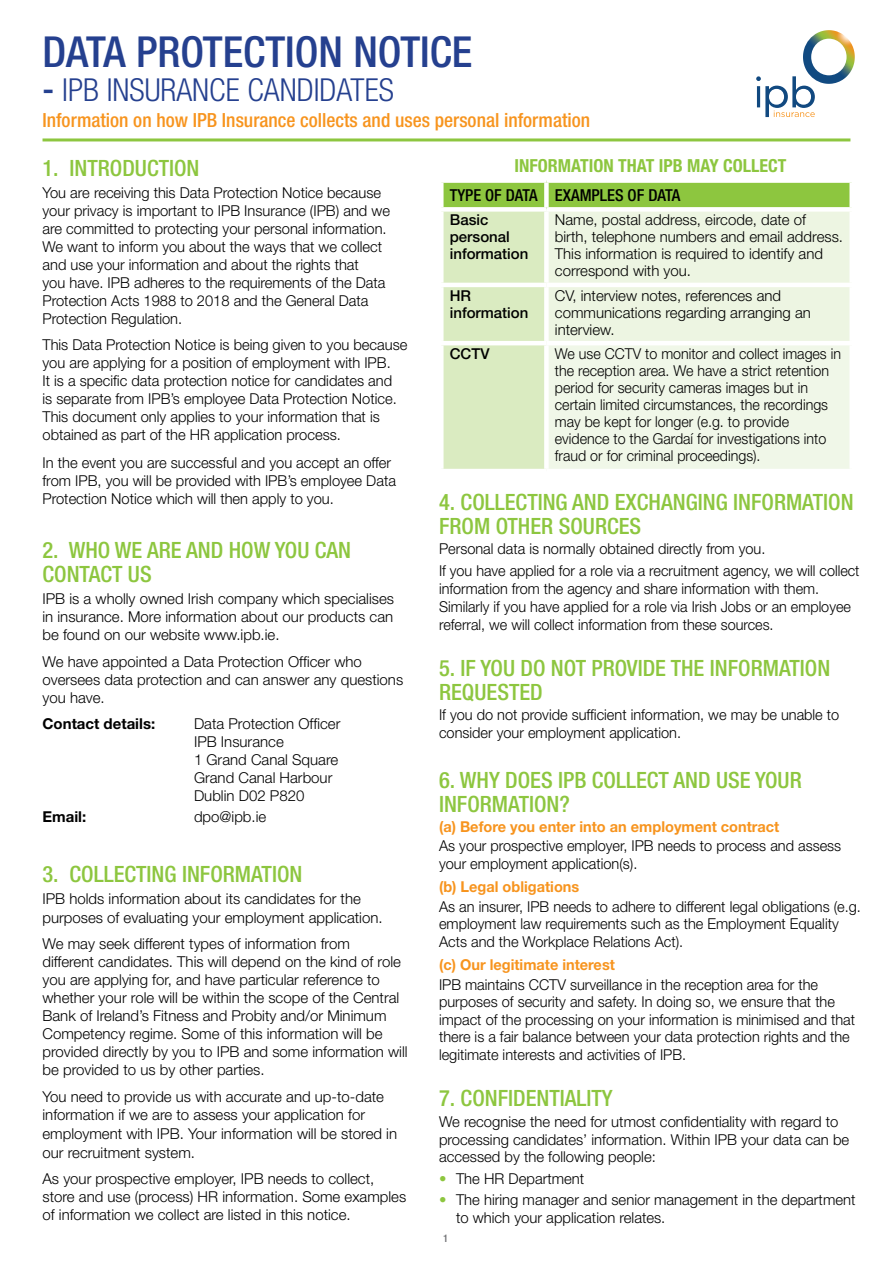
<style>
.page{position:relative;width:893px;height:1263px;background:#fff}
.page>*{position:absolute;margin:0;border:0;box-sizing:border-box;transform-origin:0 0}
.t1{font:500 condensed 42.75px "Helvetica Neue LT Pro";color:#25408f}
.t2{font:300 condensed 31.65px "Helvetica Neue LT Pro";color:#25408f}
.t3{font:500 condensed 22.5px/24px "Helvetica Neue LT Pro";color:#8dc63f}
.t4{font:500 condensed 19.5px "Helvetica Neue LT Pro";color:#f7941e}
.t5{font:700 condensed 18px "Helvetica Neue LT Pro";color:#8dc63f}
.t6{font:500 condensed 16.5px "Helvetica Neue LT Pro";color:#000}
.t7{font:300 15px/18px "Helvetica Neue";color:#000}
.t8{font:300 15px/17px "Helvetica Neue";color:#000;scale:.95 1}
.t9{font:300 15px/18px "Helvetica Neue";color:#000;scale:.96 1}
.t10{font:700 15px "Helvetica Neue";color:#f7941e}
.t11{font:500 15px/17px "Helvetica Neue";color:#000}
.t12{font:700 15px "Helvetica Neue";color:#000}
.t13{font:500 condensed 10.5px "Helvetica Neue LT Pro";color:#6d6e71}
.s1{font-weight:500;font-size:33.3px}
.s2{color:#8dc63f}
</style>
<div class="page">
<svg style="left:444px;top:183px;width:405px;height:286px"></svg>
<div style="left:546px;top:343px;width:306px;height:128px;background:#f0f7e8"></div>
<hr style="left:439px;top:341px;width:107px;height:4px;background:#fff">
<hr style="left:546px;top:341px;width:308px;height:4px;background:#fff">
<div style="left:544px;top:345px;width:5px;height:124px;background:#fff"></div>
<div style="left:849px;top:345px;width:5px;height:124px;background:#fff"></div>
<hr style="left:546px;top:469px;width:308px;height:4px;background:#fff">
<div style="left:544px;top:183px;width:5px;height:24px;background:#fff"></div>
<div style="left:439px;top:207px;width:107px;height:5px;background:#fff"></div>
<div style="left:546px;top:207px;width:308px;height:5px;background:#fff"></div>
<div style="left:544px;top:212px;width:5px;height:71px;background:#fff"></div>
<hr style="left:439px;top:283px;width:107px;height:4px;background:#fff">
<hr style="left:546px;top:283px;width:308px;height:4px;background:#fff">
<div style="left:544px;top:287px;width:5px;height:54px;background:#fff"></div>
<svg style="left:756px;top:76px;width:59px;height:41px"></svg>
<img style="left:804px;top:30px;width:24px;height:21px">
<hr style="left:43px;top:138px;width:807px;height:3px;background:#8dc63f">
<h1 class="t1" style="left:43px;top:26px;width:431px">DATA PROTECTION NOTICE</h1>
<h2 class="t2" style="left:43px;top:72px;width:353px"><span class="s1">-</span> IPB INSURANCE CANDIDATES</h2>
<h3 class="t4" style="left:43px;top:108px;width:549px">Information on how IPB Insurance collects and uses personal information</h3>
<h3 class="t3" style="left:43px;top:155px;width:159px">1. INTRODUCTION</h3>
<p class="t7" style="left:43px;top:183px;width:349px">You are receiving this Data Protection Notice because your privacy is important to IPB Insurance (IPB) and we are committed to protecting your personal information.<br>We want to inform you about the ways that we collect and use your information and about the rights that<br>you have. IPB adheres to the requirements of the Data Protection Acts 1988 to 2018 and the General Data Protection Regulation.</p>
<p class="t7" style="left:43px;top:336px;width:366px">This Data Protection Notice is being given to you because you are applying for a position of employment with IPB.<br>It is a specific data protection notice for candidates and<br>is separate from IPB’s employee Data Protection Notice.<br>This document only applies to your information that is obtained as part of the HR application process.</p>
<p class="t7" style="left:43px;top:453px;width:355px">In the event you are successful and you accept an offer from IPB, you will be provided with IPB’s employee Data<br>Protection Notice which will then apply to you.</p>
<h3 class="t3" style="left:43px;top:538px;width:310px">2. WHO WE ARE AND HOW YOU CAN<br>CONTACT US</h3>
<p class="t7" style="left:43px;top:590px;width:353px;text-align:justify">IPB is a wholly owned Irish company which specialises in insurance. More information about our products can be found on our website www.ipb.ie.</p>
<p class="t7" style="left:43px;top:652px;width:362px">We have appointed a Data Protection Officer who oversees data protection and can answer any questions you have.</p>
<p class="t12" style="left:43px;top:715px;width:114px">Contact details:</p>
<p class="t7" style="left:194px;top:715px;width:148px">Data Protection Officer<br>IPB Insurance<br>1 Grand Canal Square<br>Grand Canal Harbour<br>Dublin D02 P820</p>
<p class="t12" style="left:43px;top:807px;width:45px">Email:</p>
<p class="t7" style="left:194px;top:807px;width:74px">dpo@ipb.ie</p>
<h3 class="t3" style="left:43px;top:861px;width:261px">3. COLLECTING INFORMATION</h3>
<p class="t7" style="left:43px;top:889px;width:342px;line-height:18.8px">IPB holds information about its candidates for the purposes of evaluating your employment application.</p>
<p class="t7" style="left:43px;top:934px;width:367px">We may seek different types of information from<br>different candidates. This will depend on the kind of role you are applying for, and have particular reference to whether your role will be within the scope of the Central Bank of Ireland’s Fitness and Probity and/or Minimum Competency regime. Some of this information will be provided directly by you to IPB and some information will be provided to us by other parties.</p>
<p class="t7" style="left:43px;top:1086px;width:356px;line-height:18.8px">You need to provide us with accurate and up-to-date information if we are to assess your application for employment with IPB. Your information will be stored in our recruitment system.</p>
<p class="t7" style="left:43px;top:1170px;width:365px">As your prospective employer, IPB needs to collect, store and use (process) HR information. Some examples of information we collect are listed in this notice.</p>
<p class="t5" style="left:514px;top:155px;width:273px">INFORMATION THAT IPB MAY COLLECT</p>
<p class="t6" style="left:450px;top:185px;width:232px">TYPE OF DATA EXAMPLES OF DATA</p>
<p class="t11" style="left:450px;top:211px;width:80px">Basic personal information</p>
<p class="t7" style="left:555px;top:211px;width:290px;line-height:17px">Name, postal address, eircode, date of<br>birth, telephone numbers and email address.<br>This information is required to identify and correspond with you.</p>
<p class="t11" style="left:450px;top:287px;width:80px">HR information</p>
<p class="t7" style="left:555px;top:287px;width:257px;line-height:17px">CV, interview notes, references and communications regarding arranging an interview.</p>
<p class="t11" style="left:450px;top:345px;width:41px">CCTV</p>
<p class="t8" style="left:555px;top:345px;width:303px">We use CCTV to monitor and collect images in the reception area. We have a strict retention period for security cameras images but in certain limited circumstances, the recordings may be kept for longer (e.g. to provide evidence to the Gardaí for investigations into fraud or for criminal proceedings).</p>
<h3 class="t3" style="left:439px;top:490px;width:416px">4. COLLECTING AND EXCHANGING INFORMATION<br>FROM OTHER SOURCES</h3>
<p class="t7" style="left:439px;top:537px;width:422px;line-height:22.2px">Personal data is normally obtained directly from you.<br>If you have applied for a role via a recruitment agency, we will collect</p>
<p class="t9" style="left:439px;top:580px;width:431px">information from the agency and share information with them.<br>Similarly if you have applied for a role via Irish Jobs or an employee referral, we will collect information from these sources.</p>
<h3 class="t3" style="left:439px;top:655px;width:393px">5. IF YOU DO NOT PROVIDE THE INFORMATION<br>REQUESTED</h3>
<p class="t7" style="left:439px;top:705px;width:402px">If you do not provide sufficient information, we may be unable to consider your employment application.</p>
<h3 class="t3" style="left:439px;top:768px;width:364px">6. WHY DOES IPB COLLECT AND USE YOUR<br>INFORMATION?</h3>
<p class="t10" style="left:439px;top:817px;width:342px">(a) Before you enter into an employment contract</p>
<p class="t7" style="left:439px;top:837px;width:404px;line-height:17.4px">As your prospective employer, IPB needs to process and assess your employment application(s).</p>
<p class="t10" style="left:439px;top:878px;width:142px">(b) Legal obligations</p>
<p class="t7" style="left:439px;top:897px;width:423px;line-height:17.4px">As an insurer, IPB needs to adhere to different legal obligations (e.g. employment law requirements such as the Employment Equality<br>Acts and the Workplace Relations Act).</p>
<p class="t10" style="left:439px;top:956px;width:177px">(c) Our legitimate interest</p>
<p class="t7" style="left:439px;top:976px;width:418px;line-height:17.4px">IPB maintains CCTV surveillance in the reception area for the purposes of security and safety. In doing so, we ensure that the impact of the processing on your information is minimised and that there is a fair balance between your data protection rights and the legitimate interests and activities of IPB.</p>
<h3 class="t3" style="left:439px;top:1085px;width:175px">7. CONFIDENTIALITY</h3>
<p class="t7" style="left:439px;top:1113px;width:412px;line-height:17.4px">We recognise the need for utmost confidentiality with regard to processing candidates’ information. Within IPB your data can be accessed by the following people:</p>
<p class="t7" style="left:439px;top:1169px;width:147px"><span class="s2">•</span> The HR Department</p>
<p class="t7" style="left:456px;top:1191px;width:401px;line-height:17.4px;text-indent:-17px"><span class="s2">•</span> The hiring manager and senior management in the department to which your application relates.</p>
<p class="t13" style="left:443px;top:1232px;width:7px">1</p>
</div>
